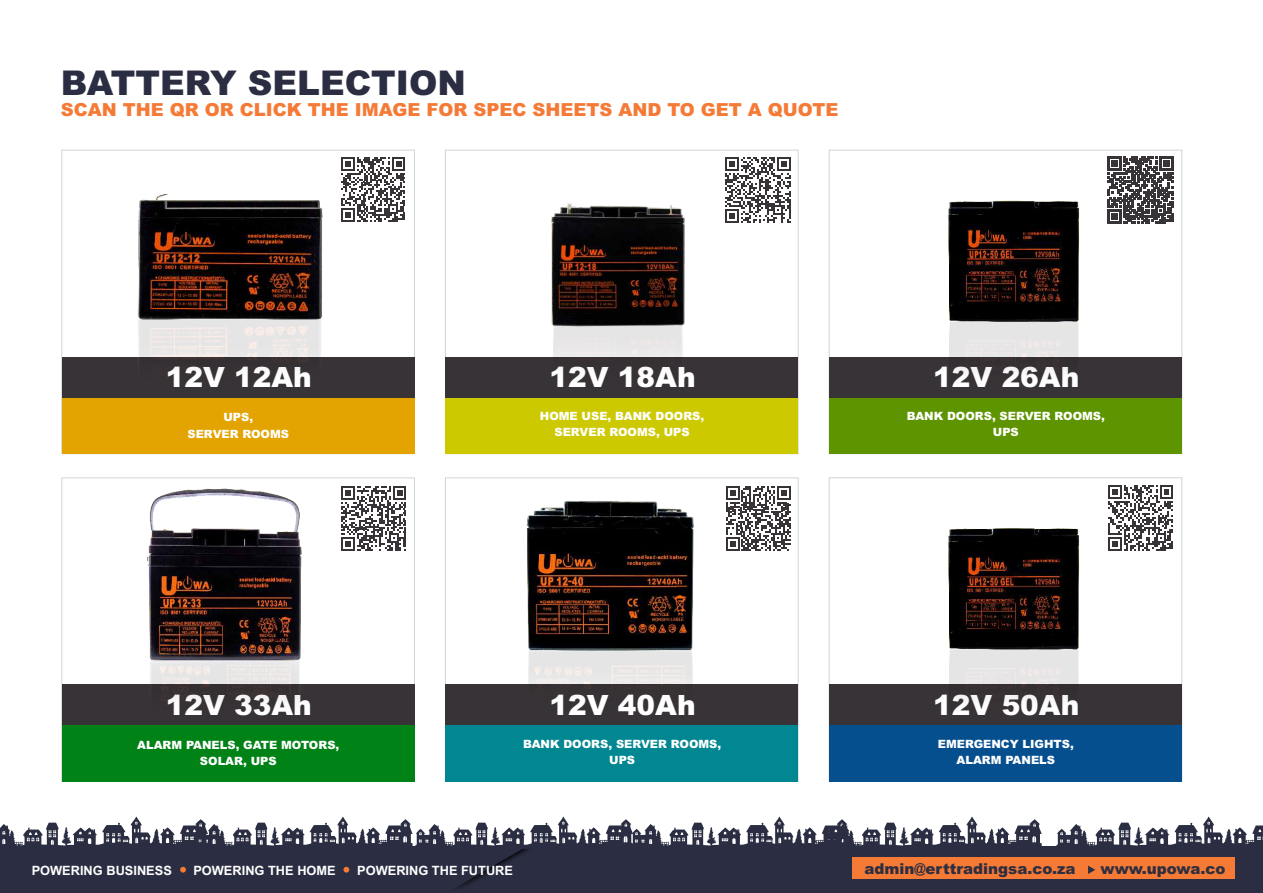
<style>
.page{position:relative;width:1263px;height:893px;background:#fff}
.page>*{position:absolute;margin:0;border:0;box-sizing:border-box;transform-origin:0 0}
.t1{font:900 34.2px "Arial";color:#2b2e42}
.t2{font:900 27.9px "Arial";color:#fff}
.t3{font:900 18px "Arial";color:#f57a36}
.t4{font:900 15px "Arial";color:#2e2e40}
.t5{font:700 12.75px "Arial";color:#fff}
.t6{font:900 11.4px/16px "Arial";color:#fff;text-align:center}
</style>
<div class="page">
<div style="left:62px;top:397px;width:352px;height:57px;background:#e3a300"></div>
<div style="left:62px;top:357px;width:352px;height:40px;background:#383336"></div>
<div style="left:829px;top:397px;width:353px;height:57px;background:#5e9400"></div>
<div style="left:829px;top:357px;width:353px;height:40px;background:#383336"></div>
<img style="left:73px;top:149px;width:318px;height:249px">
<img style="left:445px;top:149px;width:352px;height:306px">
<img style="left:855px;top:149px;width:303px;height:249px">
<svg style="left:341px;top:157px;width:64px;height:64px"></svg>
<svg style="left:725px;top:157px;width:66px;height:66px"></svg>
<div style="left:445px;top:725px;width:353px;height:56px;background:#008791"></div>
<div style="left:445px;top:685px;width:353px;height:40px;background:#383336"></div>
<div style="left:62px;top:725px;width:352px;height:56px;background:#008217"></div>
<div style="left:62px;top:685px;width:352px;height:40px;background:#383336"></div>
<div style="left:829px;top:725px;width:353px;height:56px;background:#054f8f"></div>
<div style="left:829px;top:685px;width:353px;height:40px;background:#383336"></div>
<img style="left:855px;top:454px;width:303px;height:233px">
<svg style="left:1107px;top:485px;width:66px;height:66px"></svg>
<img style="left:82px;top:454px;width:289px;height:239px">
<img style="left:470px;top:452px;width:285px;height:234px">
<svg style="left:1107px;top:157px;width:67px;height:66px"></svg>
<svg style="left:341px;top:486px;width:65px;height:65px"></svg>
<svg style="left:726px;top:486px;width:65px;height:65px"></svg>
<div style="left:0;top:846px;width:1263px;height:47px;background:#2b2e42"></div>
<div style="left:852px;top:857px;width:382px;height:22px;background:#f57a36"></div>
<svg style="left:1088px;top:866px;width:7px;height:8px"></svg>
<svg style="left:0;top:817px;width:1042px;height:72px"></svg>
<svg style="left:1056px;top:817px;width:207px;height:29px"></svg>
<h1 class="t1" style="left:61px;top:70px;width:407px">BATTERY SELECTION</h1>
<h3 class="t3" style="left:61px;top:103px;width:779px">SCAN THE QR OR CLICK THE IMAGE FOR SPEC SHEETS AND TO GET A QUOTE</h3>
<h2 class="t2" style="left:166px;top:367px;width:148px">12V 12Ah</h2>
<h2 class="t2" style="left:550px;top:367px;width:148px">12V 18Ah</h2>
<h2 class="t2" style="left:933px;top:367px;width:148px">12V 26Ah</h2>
<p class="t6" style="left:188px;top:411px;width:103px">UPS,<br>SERVER ROOMS</p>
<p class="t6" style="left:540px;top:409px;width:166px">HOME USE, BANK DOORS,<br>SERVER ROOMS, UPS</p>
<p class="t6" style="left:907px;top:409px;width:200px">BANK DOORS, SERVER ROOMS,<br>UPS</p>
<h2 class="t2" style="left:166px;top:695px;width:148px">12V 33Ah</h2>
<h2 class="t2" style="left:550px;top:695px;width:148px">12V 40Ah</h2>
<h2 class="t2" style="left:933px;top:695px;width:148px">12V 50Ah</h2>
<p class="t6" style="left:137px;top:738px;width:204px">ALARM PANELS, GATE MOTORS,<br>SOLAR, UPS</p>
<p class="t6" style="left:523px;top:737px;width:200px">BANK DOORS, SERVER ROOMS,<br>UPS</p>
<p class="t6" style="left:938px;top:737px;width:137px">EMERGENCY LIGHTS,<br>ALARM PANELS</p>
<p class="t5" style="left:32px;top:866px;width:142px">POWERING BUSINESS</p>
<p class="t5" style="left:193px;top:866px;width:144px">POWERING THE HOME</p>
<p class="t5" style="left:357px;top:866px;width:157px">POWERING THE FUTURE</p>
<h3 class="t4" style="left:864px;top:863px;width:213px">admin@erttradingsa.co.za</h3>
<h3 class="t4" style="left:1100px;top:863px;width:126px">www.upowa.co</h3>
</div>
